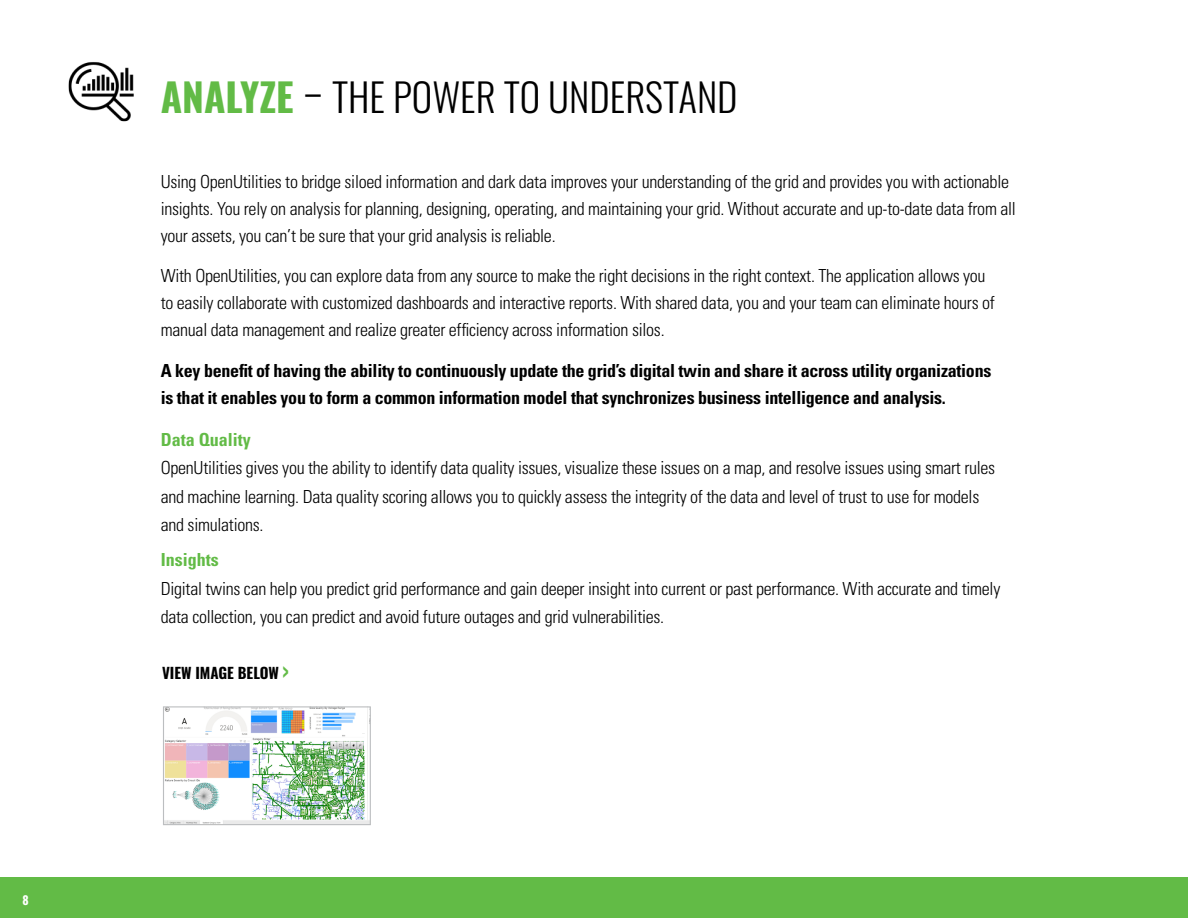
<style>
.page{position:relative;width:1188px;height:918px;background:#fff}
.page>*{position:absolute;margin:0;border:0;box-sizing:border-box;transform-origin:0 0}
.t1{font:300 39px "Oswald";color:#000}
.t2{font:300 condensed 18px/27px "Univers";letter-spacing:-.015em;color:#000}
.t3{font:700 condensed 18px/27px "Univers";letter-spacing:-.015em;color:#000}
.t4{font:700 condensed 18px "Univers";color:#62bb46}
.t5{font:700 15px "Oswald";color:#000}
.t6{font:700 12px "Oswald";color:#fff}
.s1{font-weight:700;color:#62bb46}
.s2{font-size:21px;color:#62bb46}
</style>
<div class="page">
<div style="left:0;top:878px;width:1188px;height:40px;background:#62bb46"></div>
<img style="left:165px;top:708px;width:204px;height:115px">
<div style="left:163px;top:706px;width:208px;height:119px;border:1px solid #bcbec0"></div>
<img style="left:68px;top:62px;width:66px;height:60px">
<p class="t6" style="left:22px;top:894px;width:8px">8</p>
<h1 class="t1" style="left:161px;top:62px;width:578px"><span class="s1">ANALYZE</span> – THE POWER TO UNDERSTAND</h1>
<p class="t2" style="left:161px;top:168px;width:857px">Using OpenUtilities to bridge siloed information and dark data improves your understanding of the grid and provides you with actionable insights. You rely on analysis for planning, designing, operating, and maintaining your grid. Without accurate and up-to-date data from all your assets, you can’t be sure that your grid analysis is reliable.</p>
<p class="t2" style="left:161px;top:262px;width:836px">With OpenUtilities, you can explore data from any source to make the right decisions in the right context. The application allows you to easily collaborate with customized dashboards and interactive reports. With shared data, you and your team can eliminate hours of manual data management and realize greater efficiency across information silos.</p>
<p class="t3" style="left:161px;top:357px;width:832px">A key benefit of having the ability to continuously update the grid’s digital twin and share it across utility organizations is that it enables you to form a common information model that synchronizes business intelligence and analysis.</p>
<p class="t4" style="left:161px;top:428px;width:91px">Data Quality</p>
<p class="t2" style="left:161px;top:454px;width:836px;line-height:28.5px">OpenUtilities gives you the ability to identify data quality issues, visualize these issues on a map, and resolve issues using smart rules and machine learning. Data quality scoring allows you to quickly assess the integrity of the data and level of trust to use for models and simulations.</p>
<p class="t4" style="left:161px;top:549px;width:59px">Insights</p>
<p class="t2" style="left:161px;top:574px;width:841px;line-height:28.5px">Digital twins can help you predict grid performance and gain deeper insight into current or past performance. With accurate and timely data collection, you can predict and avoid future outages and grid vulnerabilities.</p>
<p class="t5" style="left:162px;top:665px;width:128px">VIEW IMAGE BELOW <span class="s2">&gt;</span></p>
</div>
